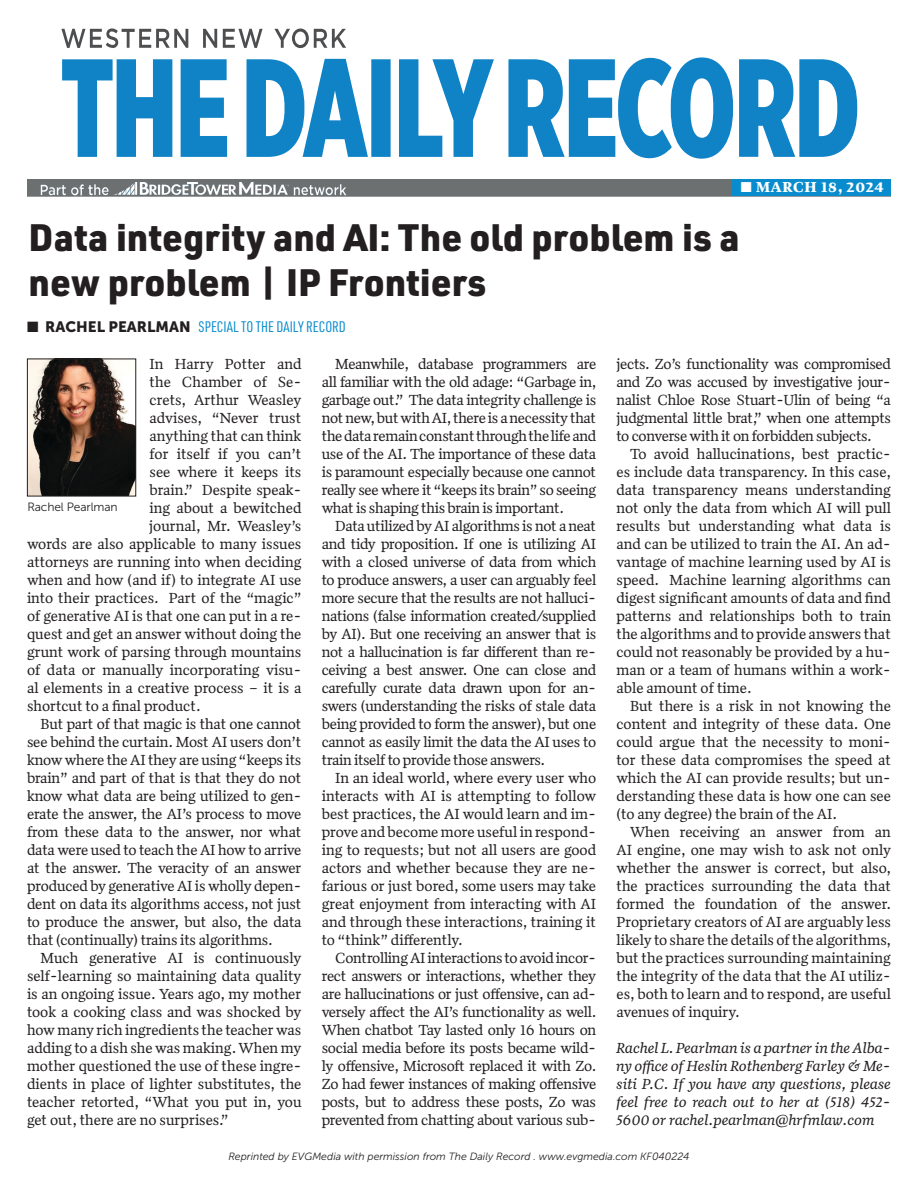
<style>
.page{position:relative;width:918px;height:1188px;background:#fff}
.page>*{position:absolute;margin:0;border:0;box-sizing:border-box;transform-origin:0 0}
.Head{font:900 37.5px "URWDIN";color:#231f20}
.RagRight_indent{font:15px/18px "Quiosco";color:#231f20;text-align:justify}
.RagRight_indent-2{font:italic 15px/18px "Quiosco";color:#231f20;text-align:justify}
.t1{font:15px "URWDIN Cond";color:#088ccd}
.t2{font:700 14.4px "Quiosco";letter-spacing:.05em;color:#fff}
.t3{font:12px "Museo Sans 300";letter-spacing:-.01em;color:#231f20}
.RagRight_noindent{font:italic 10.5px "Museo Sans 300";color:#231f20}
.s1{color:#231f20}
.s2{font-family:"Museo Sans 900";color:#231f20}
</style>
<div class="page">
<img style="left:27px;top:179px;width:864px;height:18px">
<div style="left:733px;top:179px;width:158px;height:17px;background:#088ccd"></div>
<svg style="left:62px;top:57px;width:795px;height:102px;fill:#1083c6"></svg>
<svg style="left:61px;top:28px;width:285px;height:20px"></svg>
<img style="left:29px;top:361px;width:105px;height:133px">
<div style="left:27px;top:359px;width:109px;height:137px;border:1px solid #231f20"></div>
<p class="t2" style="left:741px;top:178px;width:144px">■ MARCH 18, 2024</p>
<p class="Head" style="left:29px;top:211px;width:713px">Data integrity and AI: The old problem is a</p>
<p class="Head" style="left:29px;top:256px;width:459px">new problem | IP Frontiers</p>
<p class="t1" style="left:27px;top:317px;width:320px"><span class="s1">■</span> <span class="s2">RACHEL PEARLMAN</span> SPECIAL TO THE DAILY RECORD</p>
<p class="RagRight_indent" style="left:150px;top:355px;width:153px">In Harry Potter and</p>
<p class="RagRight_indent" style="left:150px;top:373px;width:153px">the Chamber of Se-</p>
<p class="RagRight_indent" style="left:150px;top:391px;width:153px">crets, Arthur Weasley</p>
<p class="RagRight_indent" style="left:150px;top:409px;width:153px">advises, “Never trust</p>
<p class="RagRight_indent" style="left:150px;top:427px;width:153px">anything that can think</p>
<p class="RagRight_indent" style="left:150px;top:445px;width:153px">for itself if you can’t</p>
<p class="RagRight_indent" style="left:150px;top:463px;width:153px">see where it keeps its</p>
<p class="RagRight_indent" style="left:150px;top:481px;width:153px">brain.” Despite speak-</p>
<p class="RagRight_indent" style="left:150px;top:499px;width:153px">ing about a bewitched</p>
<p class="RagRight_indent" style="left:149px;top:517px;width:154px">journal, Mr. Weasley’s</p>
<p class="RagRight_indent" style="left:27px;top:535px;width:276px">words are also applicable to many issues</p>
<p class="RagRight_indent" style="left:27px;top:553px;width:276px">attorneys are running into when deciding</p>
<p class="RagRight_indent" style="left:27px;top:571px;width:276px">when and how (and if) to integrate AI use</p>
<p class="RagRight_indent" style="left:27px;top:589px;width:276px">into their practices. Part of the “magic”</p>
<p class="RagRight_indent" style="left:27px;top:607px;width:276px">of generative AI is that one can put in a re-</p>
<p class="RagRight_indent" style="left:27px;top:625px;width:276px">quest and get an answer without doing the</p>
<p class="RagRight_indent" style="left:27px;top:643px;width:276px">grunt work of parsing through mountains</p>
<p class="RagRight_indent" style="left:27px;top:661px;width:276px">of data or manually incorporating visu-</p>
<p class="RagRight_indent" style="left:27px;top:679px;width:276px">al elements in a creative process – it is a</p>
<p class="RagRight_indent" style="left:27px;top:697px;width:175px">shortcut to a final product.</p>
<p class="RagRight_indent" style="left:27px;top:715px;width:276px;text-indent:14px">But part of that magic is that one cannot see behind the curtain. Most AI users don’t know where the AI they are using “keeps its brain” and part of that is that they do not know what data are being utilized to gen&shy;erate the answer, the AI’s process to move from these data to the answer, nor what data were used to teach the AI how to arrive at the answer. The veracity of an answer produced by generative AI is wholly depen&shy;dent on data its algorithms access, not just to produce the answer, but also, the data that (continually) trains its algorithms.</p>
<p class="RagRight_indent" style="left:27px;top:949px;width:276px;text-indent:14px">Much generative AI is continuously self-learning so maintaining data quality is an ongoing issue. Years ago, my mother took a cooking class and was shocked by how many rich ingredients the teacher was adding to a dish she was making. When my mother questioned the use of these ingre&shy;dients in place of lighter substitutes, the teacher retorted, “What you put in, you get out, there are no surprises.”</p>
<p class="t3" style="left:27px;top:500px;width:92px">Rachel Pearlman</p>
<p class="RagRight_indent" style="left:322px;top:355px;width:276px;text-indent:14px">Meanwhile, database programmers are all familiar with the old adage: “Garbage in, garbage out.” The data integrity challenge is not new, but with AI, there is a necessity that the data remain constant through the life and use of the AI. The importance of these data is paramount especially because one cannot really see where it “keeps its brain” so seeing what is shaping this brain is important.</p>
<p class="RagRight_indent" style="left:322px;top:517px;width:276px;text-indent:14px">Data utilized by AI algorithms is not a neat and tidy proposition. If one is utilizing AI with a closed universe of data from which to produce answers, a user can arguably feel more secure that the results are not halluci&shy;nations (false information created/supplied by AI). But one receiving an answer that is not a hallucination is far different than re&shy;ceiving a best answer. One can close and carefully curate data drawn upon for an&shy;swers (understanding the risks of stale data being provided to form the answer), but one cannot as easily limit the data the AI uses to train itself to provide those answers.</p>
<p class="RagRight_indent" style="left:322px;top:769px;width:276px;text-indent:14px">In an ideal world, where every user who interacts with AI is attempting to follow best practices, the AI would learn and im&shy;prove and become more useful in respond&shy;ing to requests; but not all users are good actors and whether because they are ne&shy;farious or just bored, some users may take great enjoyment from interacting with AI and through these interactions, training it to “think” differently.</p>
<p class="RagRight_indent" style="left:322px;top:949px;width:276px;text-indent:14px">Controlling AI interactions to avoid incor&shy;rect answers or interactions, whether they are hallucinations or just offensive, can ad&shy;versely affect the AI’s functionality as well.<br>When chatbot Tay lasted only 16 hours on social media before its posts became wild&shy;ly offensive, Microsoft replaced it with Zo.<br>Zo had fewer instances of making offensive posts, but to address these posts, Zo was prevented from chatting about various sub-</p>
<p class="RagRight_indent" style="left:616px;top:355px;width:276px">jects. Zo’s functionality was compromised and Zo was accused by investigative jour&shy;nalist Chloe Rose Stuart-Ulin of being “a judgmental little brat,” when one attempts to converse with it on forbidden subjects.</p>
<p class="RagRight_indent" style="left:616px;top:445px;width:276px;text-indent:14px">To avoid hallucinations, best practic&shy;es include data transparency. In this case, data transparency means understanding not only the data from which AI will pull results but understanding what data is and can be utilized to train the AI. An ad&shy;vantage of machine learning used by AI is speed. Machine learning algorithms can digest significant amounts of data and find patterns and relationships both to train the algorithms and to provide answers that could not reasonably be provided by a hu&shy;man or a team of humans within a work&shy;able amount of time.</p>
<p class="RagRight_indent" style="left:616px;top:697px;width:276px;text-indent:14px">But there is a risk in not knowing the content and integrity of these data. One could argue that the necessity to moni&shy;tor these data compromises the speed at which the AI can provide results; but un&shy;derstanding these data is how one can see (to any degree) the brain of the AI.</p>
<p class="RagRight_indent" style="left:616px;top:823px;width:276px;text-indent:14px">When receiving an answer from an AI engine, one may wish to ask not only whether the answer is correct, but also, the practices surrounding the data that formed the foundation of the answer.<br>Proprietary creators of AI are arguably less likely to share the details of the algorithms, but the practices surrounding maintaining the integrity of the data that the AI utiliz&shy;es, both to learn and to respond, are useful avenues of inquiry.</p>
<p class="RagRight_indent-2" style="left:616px;top:1039px;width:276px">Rachel L. Pearlman is a partner in the Alba&shy;ny office of Heslin Rothenberg Farley &amp; Me&shy;siti P.C. If you have any questions, please feel free to reach out to her at (518) 452- 5600 or rachel.pearlman@hrfmlaw.com</p>
<p class="RagRight_noindent" style="left:228px;top:1150px;width:463px">Reprinted by EVGMedia with permission from The Daily Record . www.evgmedia.com KF040224</p>
</div>
